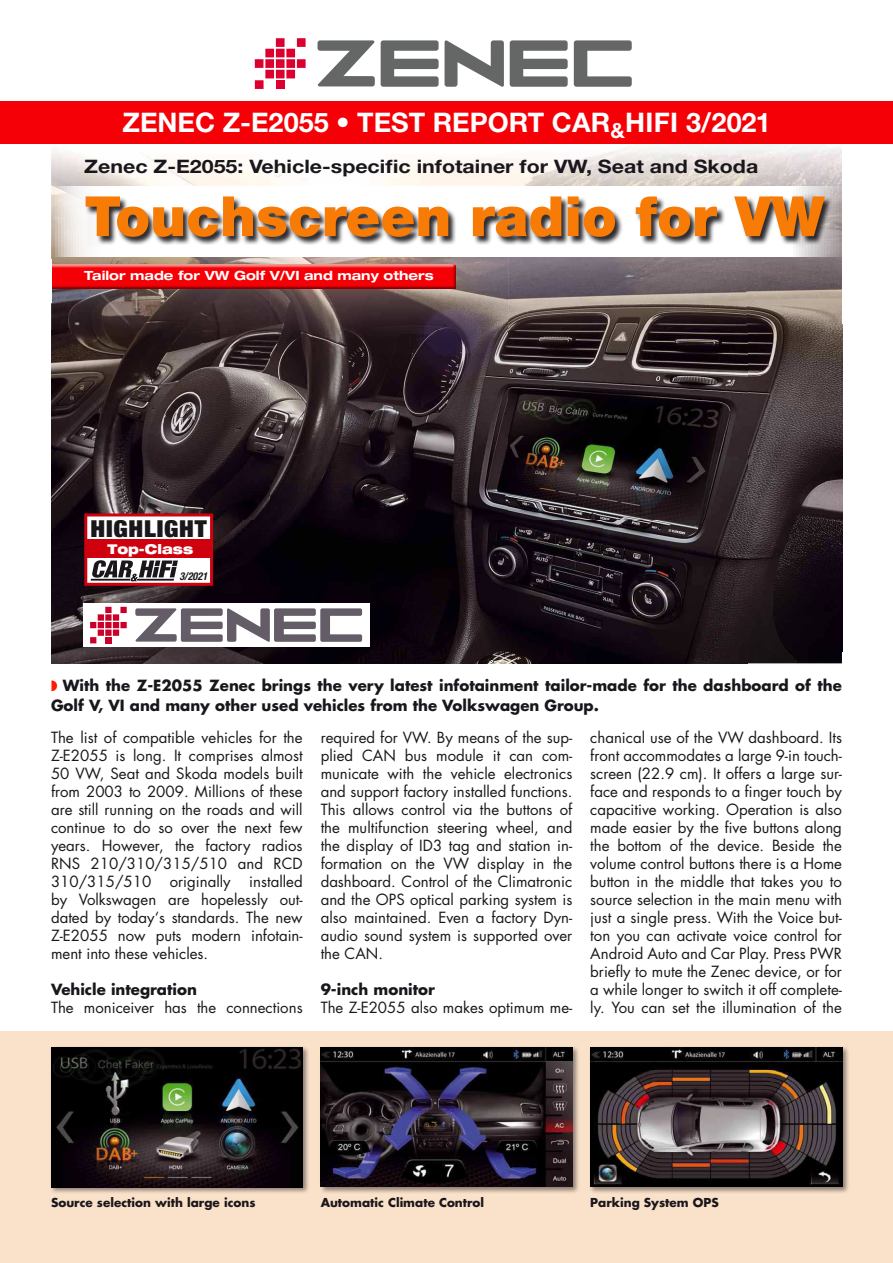
<style>
.page{position:relative;width:893px;height:1263px;background:#fff}
.page>*{position:absolute;margin:0;border:0;box-sizing:border-box;transform-origin:0 0}
.t1{font:900 55.5px "Helvetica Neue LT Std";color:#f77b05}
.t2{font:700 27px "Helvetica Neue LT Std";color:#fff}
.t3{font:900 condensed 23.4px "Helvetica Neue LT Std";letter-spacing:.03em;color:#1a171b;scale:1.1 1}
.t4{font:700 18.6px "Helvetica Neue LT Std";color:#1a171c;scale:1.15 1}
.t5{font:15px/18px "Futura";color:#1a171c;text-align:justify}
.t6{font:700 15px/19.5px "Futura";color:#1a171c}
.t7{font:900 expanded 13.5px "Helvetica Neue LT Std";color:#fff;scale:.92 1}
.t8{font:700 expanded 12.75px "Helvetica Neue LT Std";color:#fff}
.t9{font:700 12px "Futura";color:#1a171c}
.t10{font:italic 700 condensed 10.8px "Helvetica Neue LT Std";color:#1a171b;scale:.95 1}
.s1{color:#ff1900}
</style>
<div class="page">
<img style="left:51px;top:147px;width:791px;height:516px">
<img style="left:825px;top:325px;width:17px;height:326px">
<div style="left:83px;top:603px;width:286px;height:44px;background:#fff"></div>
<svg style="left:135px;top:608px;width:227px;height:34px"></svg>
<div style="left:105px;top:637px;width:7px;height:6px;background:#ca002b"></div>
<div style="left:113px;top:629px;width:6px;height:7px;background:#ca002b"></div>
<div style="left:105px;top:629px;width:7px;height:7px;background:#ca002b"></div>
<div style="left:98px;top:629px;width:6px;height:7px;background:#ca002b"></div>
<div style="left:120px;top:622px;width:7px;height:6px;background:#ca002b"></div>
<svg style="left:113px;top:622px;width:6px;height:6px"></svg>
<div style="left:98px;top:614px;width:6px;height:7px;background:#ca002b"></div>
<div style="left:120px;top:607px;width:7px;height:6px;background:#ca002b"></div>
<div style="left:113px;top:614px;width:6px;height:7px;background:#ca002b"></div>
<div style="left:105px;top:614px;width:7px;height:7px;background:#ca002b"></div>
<div style="left:105px;top:622px;width:7px;height:6px;background:#ca002b"></div>
<svg style="left:90px;top:622px;width:14px;height:6px"></svg>
<div style="left:105px;top:607px;width:7px;height:6px;background:#ca002b"></div>
<svg style="left:90px;top:637px;width:6px;height:6px"></svg>
<svg style="left:318px;top:40px;width:57px;height:46px"></svg>
<svg style="left:381px;top:40px;width:58px;height:47px"></svg>
<svg style="left:510px;top:40px;width:58px;height:47px"></svg>
<svg style="left:574px;top:40px;width:58px;height:47px"></svg>
<svg style="left:445px;top:40px;width:59px;height:47px"></svg>
<div style="left:276px;top:80px;width:9px;height:9px;background:#dc002f"></div>
<div style="left:286px;top:70px;width:9px;height:8px;background:#dc002f"></div>
<div style="left:276px;top:70px;width:9px;height:8px;background:#dc002f"></div>
<div style="left:265px;top:70px;width:9px;height:8px;background:#dc002f"></div>
<div style="left:297px;top:59px;width:9px;height:9px;background:#dc002f"></div>
<div style="left:286px;top:59px;width:9px;height:9px;background:#dc002f"></div>
<div style="left:265px;top:59px;width:9px;height:9px;background:#dc002f"></div>
<div style="left:265px;top:49px;width:9px;height:8px;background:#dc002f"></div>
<div style="left:297px;top:38px;width:9px;height:9px;background:#dc002f"></div>
<div style="left:286px;top:49px;width:9px;height:8px;background:#dc002f"></div>
<div style="left:276px;top:49px;width:9px;height:8px;background:#dc002f"></div>
<div style="left:276px;top:59px;width:9px;height:9px;background:#dc002f"></div>
<div style="left:255px;top:59px;width:8px;height:9px;background:#dc002f"></div>
<div style="left:276px;top:38px;width:9px;height:9px;background:#dc002f"></div>
<div style="left:255px;top:80px;width:9px;height:9px;background:#dc002f"></div>
<div style="left:0;top:101px;width:893px;height:43px;background:#f40006"></div>
<div style="left:0;top:1031px;width:893px;height:232px;background:#fae1ca"></div>
<div style="left:49px;top:1045px;width:261px;height:149px;background:#1a171c;opacity:.5"></div>
<img style="left:51px;top:1047px;width:252px;height:140px">
<div style="left:319px;top:1045px;width:261px;height:149px;background:#1a171c;opacity:.5"></div>
<img style="left:321px;top:1047px;width:251px;height:140px">
<div style="left:589px;top:1045px;width:260px;height:149px;background:#1a171c;opacity:.5"></div>
<img style="left:590px;top:1047px;width:252px;height:140px">
<div style="left:0;top:264px;width:455px;height:27px;background:#1a171c;opacity:.5"></div>
<div style="left:0;top:260px;width:51px;height:43px;background:#fff"></div>
<svg style="left:51px;top:186px;width:791px;height:70px"></svg>
<div style="left:86px;top:196px;width:747px;height:49px;background:#1a171c;opacity:.91"></div>
<svg style="left:84px;top:513px;width:129px;height:73px"></svg>
<h2 class="t2" style="left:123px;top:106px;width:650px">ZENEC Z-E2055 • TEST REPORT CAR<sub>&amp;</sub>HIFI 3/2021</h2>
<p class="t4" style="left:84px;top:155px;width:588px">Zenec Z-E2055: Vehicle-specific infotainer for VW, Seat and Skoda</p>
<h1 class="t1" style="left:84px;top:183px;width:742px">Touchscreen radio for VW</h1>
<p class="t8" style="left:84px;top:268px;width:351px">Tailor made for VW Golf V/VI and many others</p>
<h3 class="t3" style="left:91px;top:513px;width:107px">HIGHLIGHT</h3>
<p class="t10" style="left:179px;top:570px;width:31px">3/2021</p>
<p class="t7" style="left:107px;top:540px;width:95px">Top-Class</p>
<p class="t6" style="left:51px;top:675px;width:792px"><span class="s1">◗</span> With the Z-E2055 Zenec brings the very latest infotainment tailor-made for the dashboard of the<br>Golf V, VI and many other used vehicles from the Volkswagen Group.</p>
<p class="t5" style="left:51px;top:728px;width:253px">The list of compatible vehicles for the Z-E2055 is long. It comprises almost 50 VW, Seat and Skoda models built from 2003 to 2009. Millions of these are still running on the roads and will continue to do so over the next few years. However, the factory radios RNS 210/310/315/510 and RCD 310/315/510 originally installed by Volkswagen are hopelessly out&shy;dated by today‘s standards. The new Z-E2055 now puts modern infotain&shy;ment into these vehicles.</p>
<p class="t6" style="left:51px;top:979px;width:147px">Vehicle integration</p>
<p class="t5" style="left:51px;top:998px;width:253px">The moniceiver has the connections</p>
<p class="t5" style="left:321px;top:728px;width:253px">required for VW. By means of the sup&shy;plied CAN bus module it can com&shy;municate with the vehicle electronics and support factory installed functions.<br>This allows control via the buttons of the multifunction steering wheel, and the display of ID3 tag and station in&shy;formation on the VW display in the dashboard. Control of the Climatronic and the OPS optical parking system is also maintained. Even a factory Dyn&shy;audio sound system is supported over the CAN.</p>
<p class="t6" style="left:321px;top:979px;width:116px">9-inch monitor</p>
<p class="t5" style="left:321px;top:998px;width:253px">The Z-E2055 also makes optimum me-</p>
<p class="t5" style="left:590px;top:728px;width:253px">chanical use of the VW dashboard. Its front accommodates a large 9-in touch&shy;screen (22.9 cm). It offers a large sur&shy;face and responds to a finger touch by capacitive working. Operation is also made easier by the five buttons along the bottom of the device. Beside the volume control buttons there is a Home button in the middle that takes you to source selection in the main menu with just a single press. With the Voice but&shy;ton you can activate voice control for Android Auto and Car Play. Press PWR briefly to mute the Zenec device, or for a while longer to switch it off complete&shy;ly. You can set the illumination of the</p>
<p class="t9" style="left:51px;top:1194px;width:206px">Source selection with large icons</p>
<p class="t9" style="left:321px;top:1194px;width:165px">Automatic Climate Control</p>
<p class="t9" style="left:590px;top:1194px;width:130px">Parking System OPS</p>
</div>
